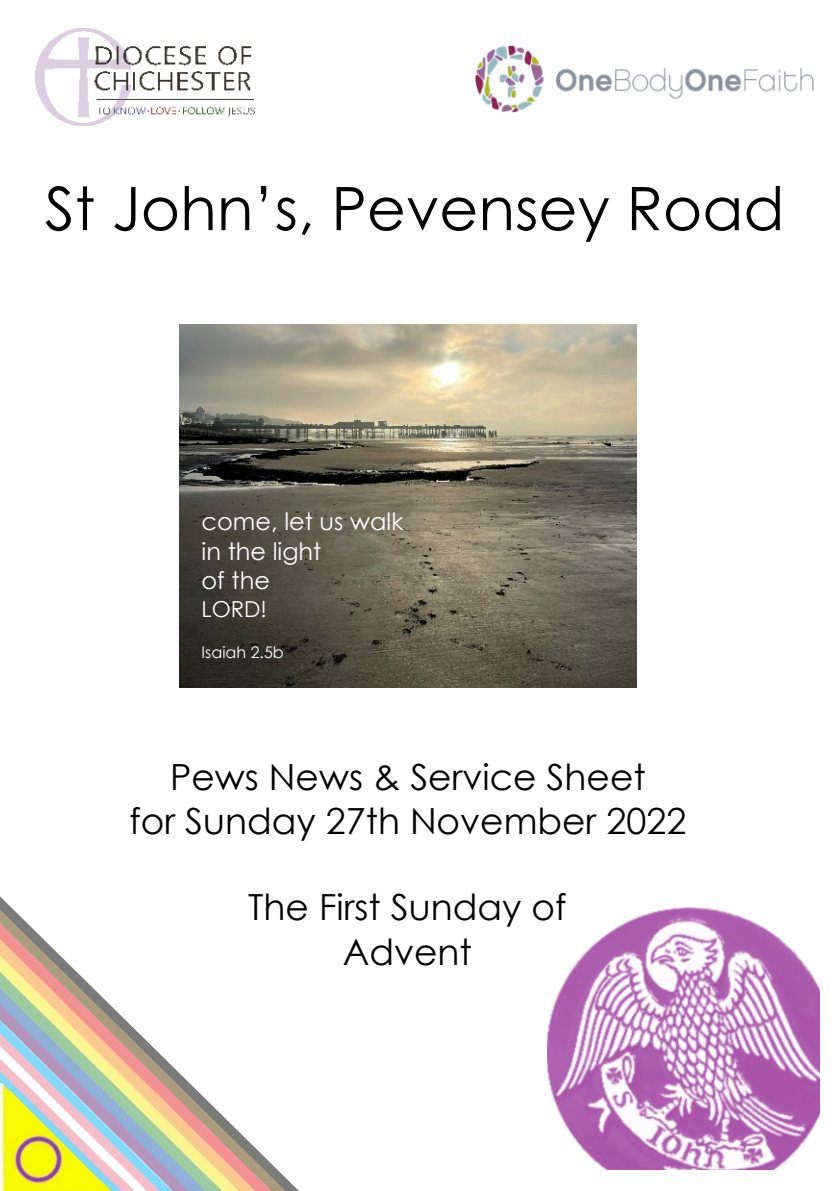
<style>
.page{position:relative;width:840px;height:1191px;background:#fff}
.page>*{position:absolute;margin:0;border:0;box-sizing:border-box;transform-origin:0 0}
.t1{font:60px "Century Gothic";color:#000}
.t2{font:36px/44.2px "Century Gothic";color:#000;text-align:center}
.t3{font:700 35.4px "Arial";color:#fff;scale:1.04 1}
.t4{font:24px/29.4px "Century Gothic";color:#fff}
.t5{font:22px "Century Gothic";color:#fff}
.t6{font:16px "Century Gothic";color:#fff}
</style>
<div class="page">
<img style="left:475px;top:45px;width:337px;height:67px">
<img style="left:35px;top:28px;width:219px;height:98px">
<img style="left:547px;top:908px;width:271px;height:261px">
<svg style="left:0;top:896px;width:299px;height:295px"></svg>
<img style="left:179px;top:325px;width:457px;height:363px">
<h1 class="t1" style="left:45px;top:185px;width:740px">St John’s, Pevensey Road</h1>
<p class="t3" style="left:387px;top:196px;width:11px">,</p>
<p class="t4" style="left:201px;top:509px;width:203px">come, let us walk in the light<br>of the</p>
<p class="t5" style="left:201px;top:600px;width:67px">LORD!</p>
<p class="t6" style="left:201px;top:646px;width:84px">Isaiah 2.5b</p>
<p class="t2" style="left:129px;top:758px;width:558px">Pews News &amp; Service Sheet<br>for Sunday 27th November 2022</p>
<p class="t2" style="left:248px;top:888px;width:319px">The First Sunday of<br>Advent</p>
</div>
